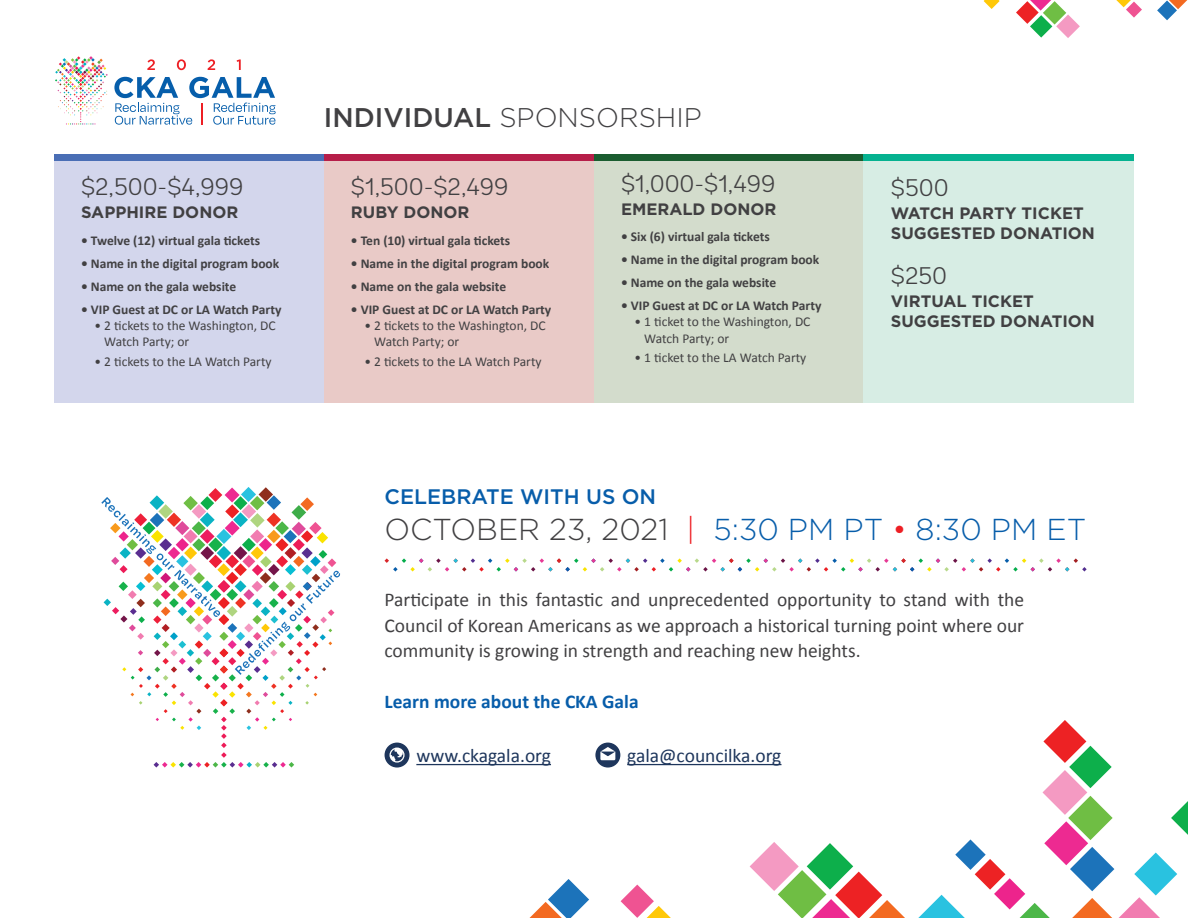
<style>
.page{position:relative;width:1188px;height:918px;background:#fff}
.page>*{position:absolute;margin:0;border:0;box-sizing:border-box;transform-origin:0 0}
.t1{font:300 30.3px "Gotham";color:#075daa}
.t2{font:300 27px "Gotham";color:#414042}
.t3{font:300 24px "Andes";color:#414042}
.t4{font:500 21px "Gotham";color:#075daa}
.t5{font:19.5px/25.5px "Calibri";color:#414042;text-align:justify}
.t6{font:19.5px "Calibri";color:#1e365c}
.t7{font:700 19.5px "Calibri";color:#075daa}
.t8{font:700 16.5px/19.8px "Gotham";color:#414042}
.t9{font:700 13.5px "Calibri";color:#414042}
.t10{font:13.5px/16.2px "Calibri";color:#414042}
.s1{font-weight:500}
.s2{color:#414042}
.s3{color:#ed1f24}
</style>
<div class="page">
<div style="left:54px;top:155px;width:270px;height:248px;background:#d3d6ec"></div>
<div style="left:54px;top:155px;width:270px;height:6px;background:#4a6eb5"></div>
<div style="left:324px;top:155px;width:270px;height:248px;background:#e9cac7"></div>
<div style="left:324px;top:155px;width:270px;height:6px;background:#b61e49"></div>
<svg style="left:1116px;top:0;width:26px;height:18px"></svg>
<svg style="left:1157px;top:0;width:30px;height:20px"></svg>
<svg style="left:1016px;top:0;width:64px;height:38px"></svg>
<svg style="left:984px;top:0;width:16px;height:9px"></svg>
<img style="left:55px;top:56px;width:53px;height:69px">
<svg style="left:147px;top:59px;width:8px;height:11px"></svg>
<svg style="left:177px;top:59px;width:9px;height:11px"></svg>
<svg style="left:208px;top:59px;width:7px;height:11px"></svg>
<svg style="left:237px;top:59px;width:4px;height:11px"></svg>
<svg style="left:114px;top:77px;width:162px;height:48px"></svg>
<div style="left:594px;top:155px;width:270px;height:248px;background:#d3dccc"></div>
<div style="left:594px;top:155px;width:270px;height:6px;background:#1a5d30"></div>
<div style="left:864px;top:155px;width:270px;height:248px;background:#d7ede4"></div>
<div style="left:864px;top:155px;width:270px;height:6px;background:#05b290"></div>
<svg style="left:621px;top:885px;width:50px;height:33px"></svg>
<svg style="left:530px;top:879px;width:59px;height:39px"></svg>
<svg style="left:918px;top:720px;width:270px;height:198px"></svg>
<svg style="left:750px;top:842px;width:155px;height:76px"></svg>
<svg style="left:101px;top:487px;width:239px;height:281px"></svg>
<svg style="left:385px;top:558px;width:702px;height:14px"></svg>
<svg style="left:385px;top:743px;width:25px;height:25px"></svg>
<hr style="left:416px;top:764px;width:135px;height:1px;background:#1e365c">
<hr style="left:627px;top:764px;width:154px;height:1px;background:#1e365c">
<svg style="left:595px;top:743px;width:25px;height:25px"></svg>
<h3 class="t3" style="left:81px;top:173px;width:164px">$2,500-$4,999</h3>
<p class="t8" style="left:81px;top:203px;width:159px">SAPPHIRE DONOR</p>
<p class="t9" style="left:81px;top:232px;width:181px">• Twelve (12) virtual gala tickets</p>
<p class="t9" style="left:81px;top:255px;width:200px">• Name in the digital program book</p>
<p class="t9" style="left:81px;top:278px;width:157px">• Name on the gala website</p>
<p class="t9" style="left:81px;top:301px;width:202px">• VIP Guest at DC or LA Watch Party</p>
<p class="t10" style="left:104px;top:317px;width:173px;text-indent:-10px">• 2 tickets to the Washington, DC<br>Watch Party; or</p>
<p class="t10" style="left:94px;top:353px;width:179px">• 2 tickets to the LA Watch Party</p>
<h2 class="t2" style="left:324px;top:100px;width:379px"><span class="s1">INDIVIDUAL</span> SPONSORSHIP</h2>
<h3 class="t3" style="left:351px;top:173px;width:159px">$1,500-$2,499</h3>
<p class="t8" style="left:351px;top:203px;width:120px">RUBY DONOR</p>
<p class="t9" style="left:351px;top:232px;width:161px">• Ten (10) virtual gala tickets</p>
<p class="t9" style="left:351px;top:255px;width:200px">• Name in the digital program book</p>
<p class="t9" style="left:351px;top:278px;width:157px">• Name on the gala website</p>
<p class="t9" style="left:351px;top:301px;width:202px">• VIP Guest at DC or LA Watch Party</p>
<p class="t10" style="left:374px;top:317px;width:173px;text-indent:-10px">• 2 tickets to the Washington, DC<br>Watch Party; or</p>
<p class="t10" style="left:364px;top:353px;width:179px">• 2 tickets to the LA Watch Party</p>
<h3 class="t3" style="left:621px;top:169px;width:156px">$1,000-$1,499</h3>
<p class="t8" style="left:621px;top:199px;width:157px">EMERALD DONOR</p>
<p class="t9" style="left:621px;top:228px;width:150px">• Six (6) virtual gala tickets</p>
<p class="t9" style="left:621px;top:251px;width:200px">• Name in the digital program book</p>
<p class="t9" style="left:621px;top:274px;width:157px">• Name on the gala website</p>
<p class="t9" style="left:621px;top:297px;width:202px">• VIP Guest at DC or LA Watch Party</p>
<p class="t10" style="left:644px;top:313px;width:168px;text-indent:-10px">• 1 ticket to the Washington, DC<br>Watch Party; or</p>
<p class="t10" style="left:634px;top:349px;width:173px">• 1 ticket to the LA Watch Party</p>
<h3 class="t3" style="left:891px;top:173px;width:59px">$500</h3>
<p class="t8" style="left:891px;top:203px;width:206px">WATCH PARTY TICKET<br>SUGGESTED DONATION</p>
<h3 class="t3" style="left:891px;top:261px;width:58px">$250</h3>
<p class="t8" style="left:891px;top:291px;width:206px">VIRTUAL TICKET<br>SUGGESTED DONATION</p>
<h3 class="t4" style="left:385px;top:483px;width:273px">CELEBRATE WITH US ON</h3>
<h1 class="t1" style="left:385px;top:510px;width:703px"><span class="s2">OCTOBER 23, 2021</span> <span class="s3">|</span> 5:30 PM PT <span class="s3">•</span> 8:30 PM ET</h1>
<h3 class="t5" style="left:385px;top:586px;width:641px">Participate in this fantastic and unprecedented opportunity to stand with the Council of Korean Americans as we approach a historical turning point where our community is growing in strength and reaching new heights.</h3>
<h3 class="t7" style="left:385px;top:690px;width:256px">Learn more about the CKA Gala</h3>
<h3 class="t6" style="left:416px;top:744px;width:136px">www.ckagala.org</h3>
<h3 class="t6" style="left:627px;top:744px;width:156px">gala@councilka.org</h3>
</div>
